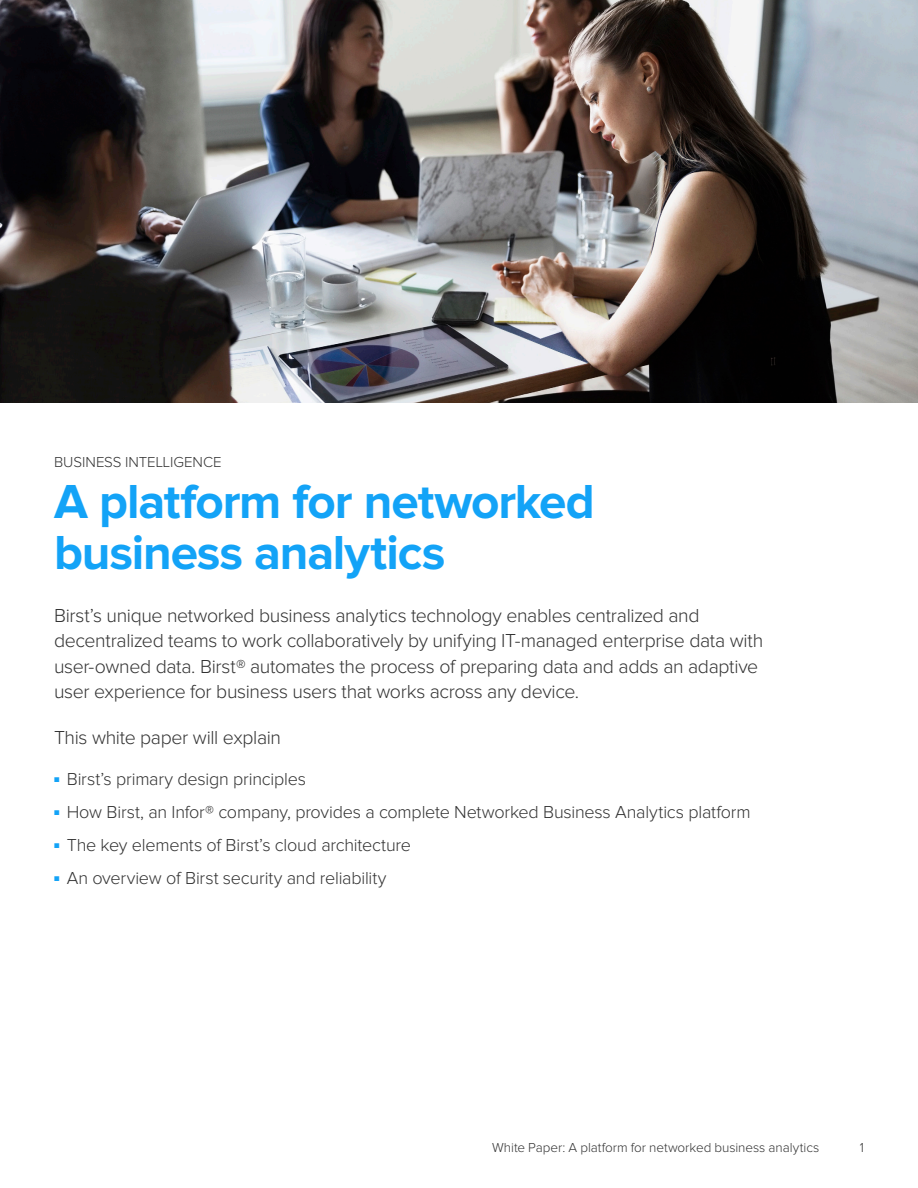
<style>
.page{position:relative;width:918px;height:1188px;background:#fff}
.page>*{position:absolute;margin:0;border:0;box-sizing:border-box;transform-origin:0 0}
.Main_Title{font:700 49.5px/51px "Proxima Nova";letter-spacing:-.025em;color:#13a3f7}
.Opening_Body{font:300 19.5px/25.5px "Proxima Nova";letter-spacing:-.02em;color:#333}
.t1{font:300 18px "Proxima Nova";letter-spacing:-.015em;color:#333}
.Eyebrow{font:300 15px "Proxima Nova";color:#333}
.t2{font:300 13.5px "Proxima Nova";letter-spacing:-.005em;color:#333}
</style>
<div class="page">
<img style="left:0;top:0;width:918px;height:403px">
<p class="Eyebrow" style="left:54px;top:455px;width:169px">BUSINESS INTELLIGENCE</p>
<p class="Main_Title" style="left:54px;top:478px;width:542px">A platform for networked business analytics</p>
<p class="Opening_Body" style="left:54px;top:603px;width:711px">Birst’s unique networked business analytics technology enables centralized and decentralized teams to work collaboratively by unifying IT-managed enterprise data with user-owned data. Birst® automates the process of preparing data and adds an adaptive user experience for business users that works across any device.</p>
<p class="Opening_Body" style="left:54px;top:726px;width:229px">This white paper will explain</p>
<p class="t1" style="left:54px;top:771px;width:254px"><sup>■</sup> Birst’s primary design principles</p>
<p class="t1" style="left:54px;top:804px;width:698px"><sup>■</sup> How Birst, an Infor® company, provides a complete Networked Business Analytics platform</p>
<p class="t1" style="left:54px;top:837px;width:358px"><sup>■</sup> The key elements of Birst’s cloud architecture</p>
<p class="t1" style="left:54px;top:870px;width:334px"><sup>■</sup> An overview of Birst security and reliability</p>
<p class="t2" style="left:492px;top:1141px;width:329px">White Paper: A platform for networked business analytics</p>
<p class="t2" style="left:860px;top:1141px;width:6px">1</p>
</div>
